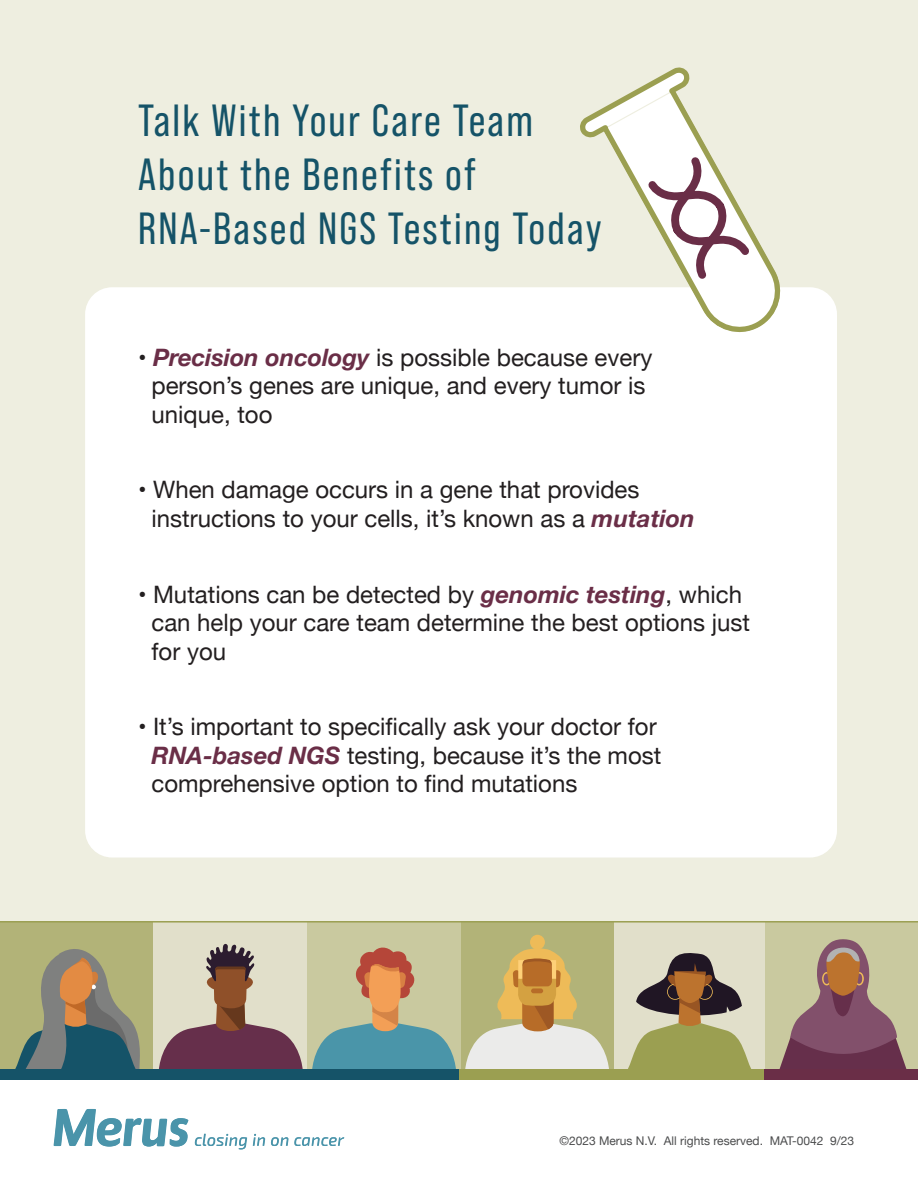
<style>
.page{position:relative;width:918px;height:1188px;background:#fff}
.page>*{position:absolute;margin:0;border:0;box-sizing:border-box;transform-origin:0 0}
.t1{font:45px/54px "Bebas Neue Pro";letter-spacing:.05em;color:#155368}
.t2{font:24px/28.5px "Helvetica Neue";color:#231f20}
.t3{font:12px "Helvetica Neue";color:#4b4c4d}
.s1{font-weight:700;font-style:italic;color:#6a2e47}
</style>
<div class="page">
<div style="left:0;top:923px;width:154px;height:147px;background:#b2b378"></div>
<div style="left:154px;top:923px;width:153px;height:147px;background:#e1dfca"></div>
<div style="left:613px;top:923px;width:153px;height:147px;background:#e1dfca"></div>
<div style="left:460px;top:923px;width:153px;height:147px;background:#b2b378"></div>
<div style="left:766px;top:923px;width:152px;height:147px;background:#c9c99f"></div>
<div style="left:307px;top:923px;width:153px;height:147px;background:#c9c99f"></div>
<svg style="left:159px;top:943px;width:144px;height:126px"></svg>
<svg style="left:15px;top:949px;width:125px;height:120px"></svg>
<svg style="left:628px;top:953px;width:123px;height:116px"></svg>
<div style="left:530px;top:935px;width:15px;height:15px;background:#eebb58;border-radius:50%"></div>
<svg style="left:465px;top:947px;width:144px;height:122px"></svg>
<div style="left:531px;top:988px;width:12px;height:5px;background:#b76c28;border-radius:2px"></div>
<svg style="left:779px;top:939px;width:128px;height:130px"></svg>
<svg style="left:312px;top:947px;width:144px;height:122px"></svg>
<div style="left:0;top:0;width:918px;height:923px;background:#eeeee0"></div>
<div style="left:85px;top:287px;width:752px;height:571px;background:#fff;border-radius:27px"></div>
<div style="left:459px;top:1069px;width:308px;height:11px;background:#9b9f51"></div>
<div style="left:765px;top:1069px;width:153px;height:11px;background:#6a2e47"></div>
<div style="left:0;top:1069px;width:459px;height:11px;background:#155368"></div>
<svg style="left:194px;top:1134px;width:150px;height:15px"></svg>
<svg style="left:54px;top:1109px;width:134px;height:38px"></svg>
<svg style="left:598px;top:85px;width:192px;height:248px;fill:#eeeee0"></svg>
<svg style="left:645px;top:153px;width:108px;height:130px"></svg>
<svg style="left:574px;top:62px;width:121px;height:81px"></svg>
<h1 class="t1" style="left:138px;top:93px;width:465px">Talk With Your Care Team<br>About the Benefits of<br>RNA-Based NGS Testing Today</h1>
<p class="t2" style="left:152px;top:344px;width:502px;text-indent:-13px">• <span class="s1">Precision oncology</span> is possible because every person’s genes are unique, and every tumor is unique, too</p>
<p class="t2" style="left:152px;top:477px;width:545px;text-indent:-13px">• When damage occurs in a gene that provides instructions to your cells, it’s known as a <span class="s1">mutation</span></p>
<p class="t2" style="left:152px;top:581px;width:600px;text-indent:-13px">• Mutations can be detected by <span class="s1">genomic testing</span>, which can help your care team determine the best options just for you</p>
<p class="t2" style="left:152px;top:714px;width:511px;text-indent:-13px">• It’s important to specifically ask your doctor for<br><span class="s1">RNA-based NGS</span> testing, because it’s the most comprehensive option to find mutations</p>
<p class="t3" style="left:559px;top:1132px;width:296px">©2023 Merus N.V. All rights reserved. MAT-0042 9/23</p>
</div>
